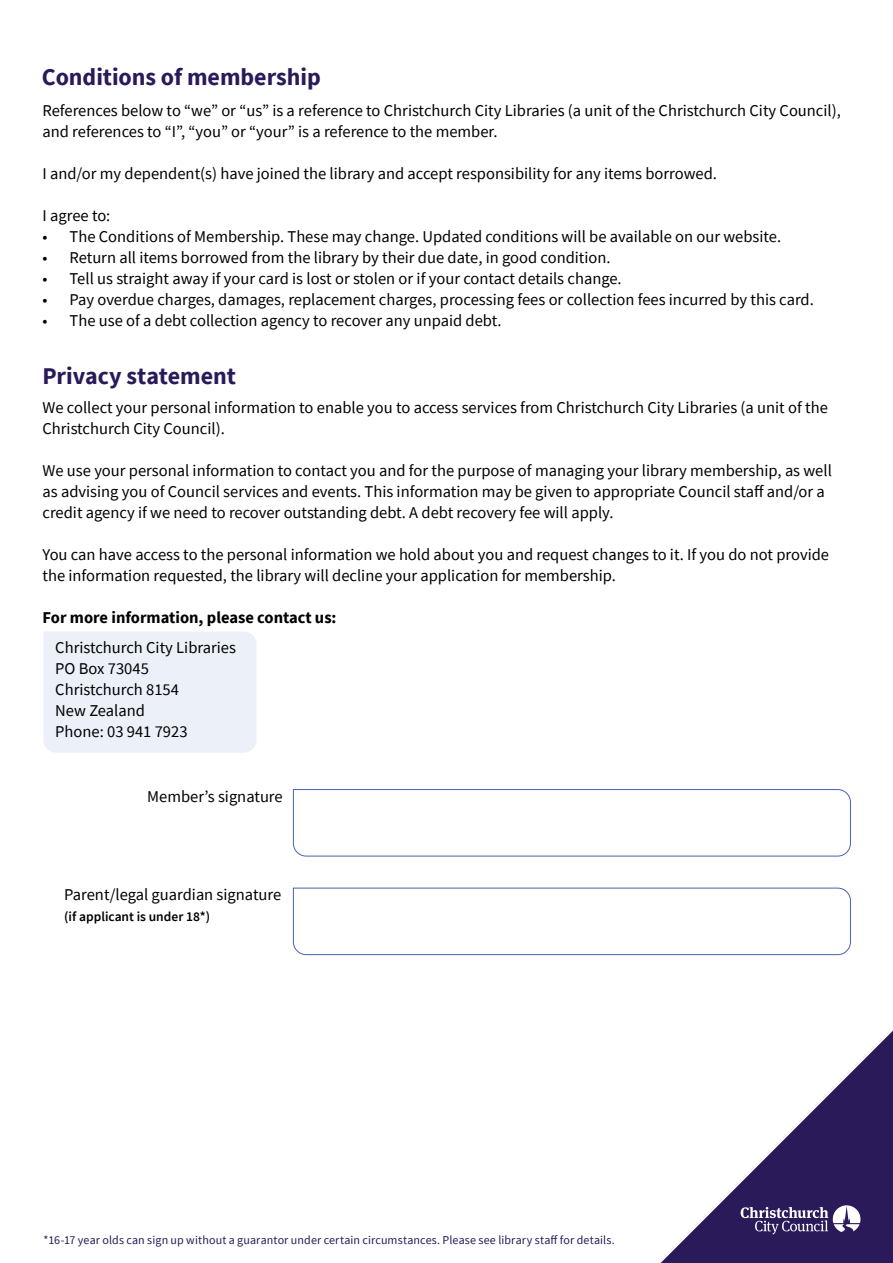
<style>
.page{position:relative;width:893px;height:1263px;background:#fff}
.page>*{position:absolute;margin:0;border:0;box-sizing:border-box;transform-origin:0 0}
.t1{font:700 24px "Source Sans Pro";color:#2a1a5a}
.t2{font:16.5px/21px "Source Sans Pro";color:#000}
.t3{font:700 16.5px "Source Sans Pro";color:#000}
.t4{font:600 13.5px "Source Sans Pro";color:#000}
.t5{font:12px "Source Sans Pro";letter-spacing:.01em;color:#2a1a5a}
</style>
<div class="page">
<div style="left:43px;top:632px;width:214px;height:121px;background:#ecf1f9"></div>
<svg style="left:661px;top:1030px;width:232px;height:233px"></svg>
<svg style="left:741px;top:1205px;width:119px;height:29px"></svg>
<svg style="left:293px;top:789px;width:558px;height:68px"></svg>
<svg style="left:293px;top:887px;width:558px;height:68px"></svg>
<h1 class="t1" style="left:42px;top:61px;width:280px">Conditions of membership</h1>
<p class="t2" style="left:43px;top:100px;width:800px">References below to “we” or “us” is a reference to Christchurch City Libraries (a unit of the Christchurch City Council), and references to “I”, “you” or “your” is a reference to the member.</p>
<p class="t2" style="left:43px;top:163px;width:676px">I and/or my dependent(s) have joined the library and accept responsibility for any items borrowed.</p>
<p class="t2" style="left:43px;top:205px;width:69px">I agree to:</p>
<p class="t2" style="left:43px;top:226px;width:740px">• The Conditions of Membership. These may change. Updated conditions will be available on our website.</p>
<p class="t2" style="left:43px;top:247px;width:570px">• Return all items borrowed from the library by their due date, in good condition.</p>
<p class="t2" style="left:43px;top:268px;width:581px">• Tell us straight away if your card is lost or stolen or if your contact details change.</p>
<p class="t2" style="left:43px;top:289px;width:773px">• Pay overdue charges, damages, replacement charges, processing fees or collection fees incurred by this card.</p>
<p class="t2" style="left:43px;top:310px;width:460px">• The use of a debt collection agency to recover any unpaid debt.</p>
<h1 class="t1" style="left:43px;top:359px;width:195px">Privacy statement</h1>
<p class="t2" style="left:43px;top:397px;width:787px">We collect your personal information to enable you to access services from Christchurch City Libraries (a unit of the<br>Christchurch City Council).</p>
<p class="t2" style="left:43px;top:460px;width:791px">We use your personal information to contact you and for the purpose of managing your library membership, as well as advising you of Council services and events. This information may be given to appropriate Council staff and/or a credit agency if we need to recover outstanding debt. A debt recovery fee will apply.</p>
<p class="t2" style="left:43px;top:544px;width:788px">You can have access to the personal information we hold about you and request changes to it. If you do not provide the information requested, the library will decline your application for membership.</p>
<p class="t3" style="left:43px;top:606px;width:296px">For more information, please contact us:</p>
<p class="t2" style="left:55px;top:637px;width:182px">Christchurch City Libraries<br>PO Box 73045<br>Christchurch 8154<br>New Zealand<br>Phone: 03 941 7923</p>
<p class="t2" style="left:147px;top:786px;width:137px">Member’s signature</p>
<p class="t2" style="left:64px;top:884px;width:219px">Parent/legal guardian signature</p>
<p class="t4" style="left:64px;top:908px;width:147px">(if applicant is under 18*)</p>
<p class="t5" style="left:44px;top:1232px;width:573px">*16-17 year olds can sign up without a guarantor under certain circumstances. Please see library staff for details.</p>
</div>
